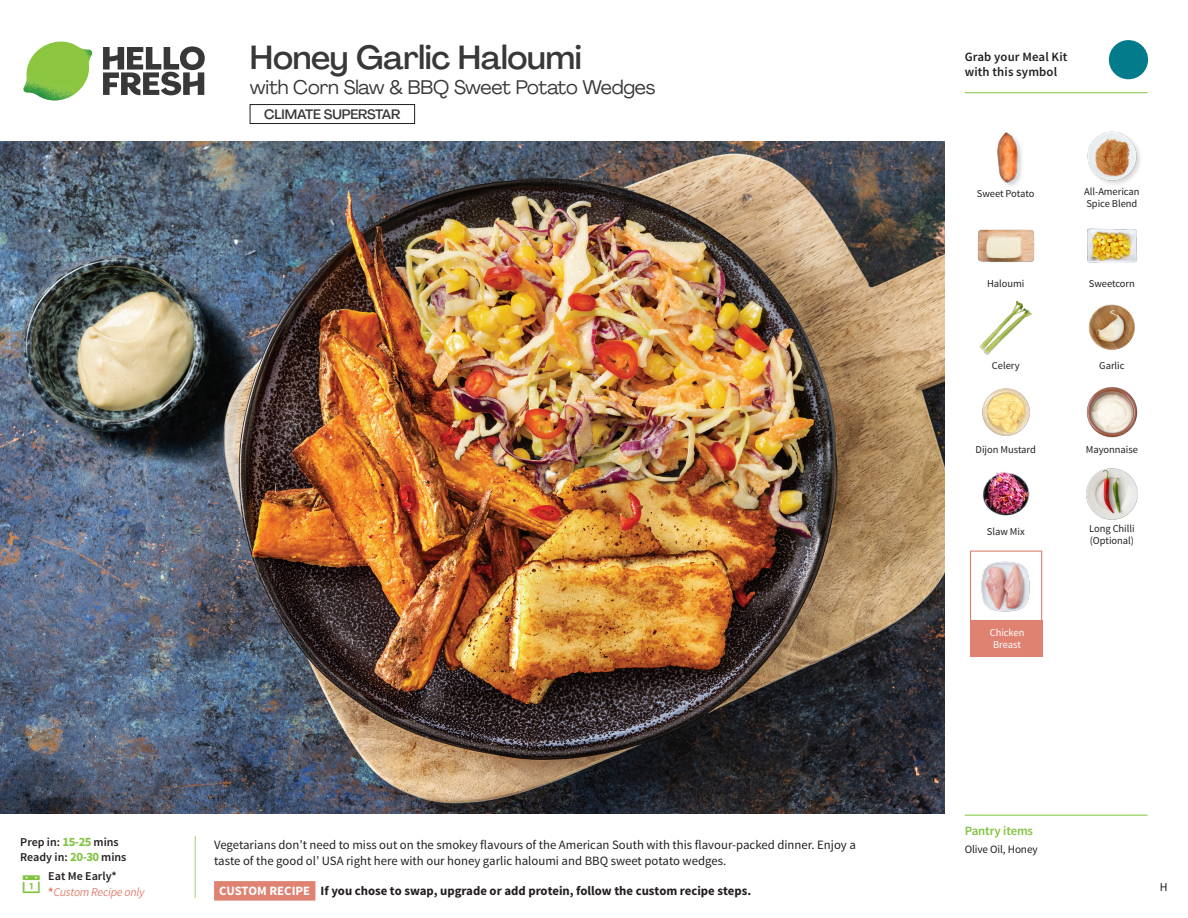
<style>
.page{position:relative;width:1188px;height:918px;background:#fff}
.page>*{position:absolute;margin:0;border:0;box-sizing:border-box;transform-origin:0 0}
._15_Titel_UK{font:500 33px "Agrandir";letter-spacing:-.01em;color:#383839}
._15_Titel_UK-2{font:19.5px "Agrandir";letter-spacing:-.01em;color:#383839}
.t1{font:500 13.5px "Agrandir";letter-spacing:-.01em;color:#383839}
.Step_6_Text_AU{font:12.75px/16.5px "Source Sans Pro";color:#231f20}
.Step_6_Text_AU-2{font:700 12.75px "Source Sans Pro";color:#231f20}
.t2{font:600 12.75px/15px "Source Sans Pro";letter-spacing:.01em;color:#231f20}
._04_Headers_Front{font:600 12.75px "Source Sans Pro";letter-spacing:-.01em;color:#81c340}
._04_Intro{font:600 12px "Source Sans Pro";color:#231f20}
._04_Intro-2{font:italic 12px "Source Sans Pro";letter-spacing:-.02em;color:#df8272}
.t3{font:12px "Source Sans Pro";color:#231f20}
._05_Pantry{font:11.25px "Source Sans Pro";letter-spacing:-.01em;color:#231f20}
._18_FRONT_ingredient{font:10.5px/12px "Source Sans Pro";letter-spacing:-.005em;color:#231f20}
._18_FRONT_ingredient-2{font:10.5px/12px "Source Sans Pro";letter-spacing:-.005em;color:#fff;text-align:center}
.s1{font-weight:700;font-size:12.75px;color:#81c340}
.s2{font-weight:700;font-style:normal}
.s3{color:#fff}
</style>
<div class="page">
<svg style="left:103px;top:46px;width:102px;height:49px"></svg>
<img style="left:23px;top:42px;width:69px;height:59px">
<svg style="left:194px;top:835px;width:122px;height:66px"></svg>
<img style="left:0;top:142px;width:945px;height:672px">
<div style="left:250px;top:104px;width:165px;height:20px;border:1px solid #231f20"></div>
<img style="left:1088px;top:304px;width:47px;height:46px">
<img style="left:1086px;top:387px;width:52px;height:51px">
<img style="left:982px;top:388px;width:48px;height:48px">
<img style="left:982px;top:471px;width:48px;height:45px">
<img style="left:979px;top:301px;width:53px;height:54px">
<img style="left:978px;top:229px;width:56px;height:34px">
<img style="left:1087px;top:228px;width:50px;height:35px">
<div style="left:996px;top:131px;width:28px;height:58px;background:#231f20;opacity:.2"></div>
<img style="left:996px;top:131px;width:28px;height:54px">
<img style="left:1087px;top:131px;width:53px;height:53px">
<img style="left:1086px;top:468px;width:51px;height:51px">
<div style="left:970px;top:551px;width:72px;height:72px;border:1px solid #df8272"></div>
<div style="left:970px;top:620px;width:72px;height:37px;background:#df8272"></div>
<img style="left:981px;top:561px;width:49px;height:51px">
<hr style="left:965px;top:815px;width:183px;height:1px;background:#81c340">
<svg style="left:1091px;top:40px;width:58px;height:54px"></svg>
<hr style="left:965px;top:92px;width:183px;height:1px;background:#81c340">
<p class="_15_Titel_UK" style="left:250px;top:37px;width:334px">Honey Garlic Haloumi</p>
<p class="_15_Titel_UK-2" style="left:250px;top:75px;width:407px">with Corn Slaw &amp; BBQ Sweet Potato Wedges</p>
<p class="t1" style="left:264px;top:106px;width:138px">CLIMATE SUPERSTAR</p>
<p class="_04_Intro" style="left:20px;top:835px;width:100px">Prep in: <span class="s1">15-25</span> mins</p>
<p class="_04_Intro" style="left:20px;top:850px;width:108px">Ready in: <span class="s1">20-30</span> mins</p>
<p class="_04_Intro" style="left:48px;top:869px;width:70px">Eat Me Early*</p>
<p class="_04_Intro-2" style="left:48px;top:885px;width:98px"><span class="s2">*</span>Custom Recipe only</p>
<p class="Step_6_Text_AU" style="left:214px;top:837px;width:643px">Vegetarians don’t need to miss out on the smokey flavours of the American South with this flavour-packed dinner. Enjoy a taste of the good ol’ USA right here with our honey garlic haloumi and BBQ sweet potato wedges.</p>
<p class="Step_6_Text_AU-2" style="left:219px;top:882px;width:533px"><span class="s3">CUSTOM RECIPE</span> If you chose to swap, upgrade or add protein, follow the custom recipe steps.</p>
<p class="t2" style="left:965px;top:50px;width:104px">Grab your Meal Kit with this symbol</p>
<p class="_18_FRONT_ingredient" style="left:977px;top:188px;width:59px">Sweet Potato</p>
<p class="_18_FRONT_ingredient" style="left:987px;top:277px;width:39px">Haloumi</p>
<p class="_18_FRONT_ingredient" style="left:1084px;top:186px;width:57px">All-American<br>Spice Blend</p>
<p class="_18_FRONT_ingredient" style="left:1089px;top:277px;width:48px">Sweetcorn</p>
<p class="_18_FRONT_ingredient" style="left:992px;top:360px;width:29px">Celery</p>
<p class="_18_FRONT_ingredient" style="left:1099px;top:360px;width:27px">Garlic</p>
<p class="_18_FRONT_ingredient" style="left:976px;top:444px;width:62px">Dijon Mustard</p>
<p class="_18_FRONT_ingredient" style="left:987px;top:526px;width:39px">Slaw Mix</p>
<p class="_18_FRONT_ingredient-2" style="left:990px;top:627px;width:36px">Chicken<br>Breast</p>
<p class="_18_FRONT_ingredient" style="left:1086px;top:444px;width:54px">Mayonnaise</p>
<p class="_18_FRONT_ingredient" style="left:1089px;top:523px;width:47px">Long Chilli (Optional)</p>
<p class="_04_Headers_Front" style="left:965px;top:822px;width:70px">Pantry items</p>
<p class="_05_Pantry" style="left:965px;top:842px;width:75px">Olive Oil, Honey</p>
<p class="t3" style="left:1160px;top:879px;width:9px">H</p>
</div>
